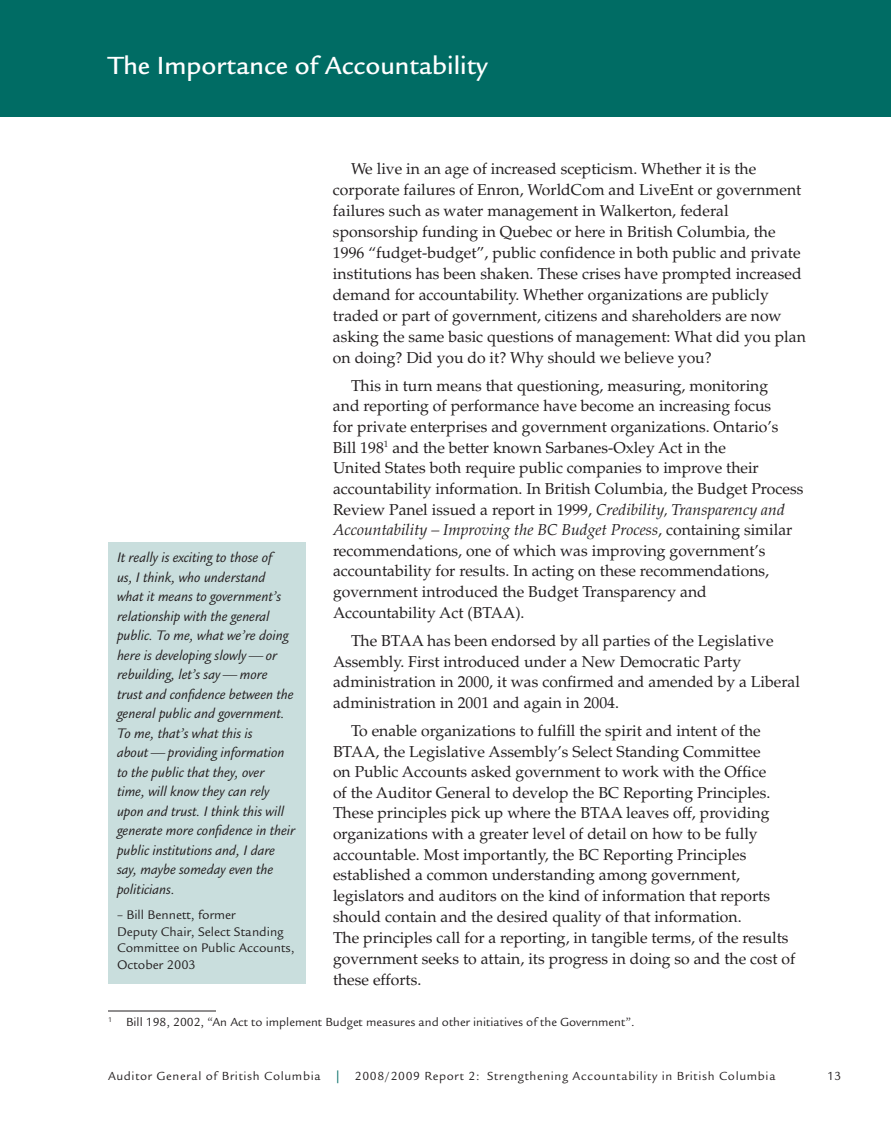
<style>
.page{position:relative;width:891px;height:1134px;background:#fff}
.page>*{position:absolute;margin:0;border:0;box-sizing:border-box;transform-origin:0 0}
.t1{font:500 27px "Legacy Sans";color:#fff}
.t2{font:15.75px/20.7px "Palatino";color:#231f20}
.t3{font:italic 15px/19.5px "Legacy Sans";color:#231f20}
.t4{font:13.5px/16.5px "Legacy Sans";color:#231f20}
.t5{font:12.75px "Legacy Sans";letter-spacing:.05em;color:#231f20}
.t6{font:12.75px "Legacy Sans";color:#231f20}
.s1{font-style:italic}
.s2{color:#006c64}
</style>
<div class="page">
<div style="left:0;top:0;width:891px;height:117px;background:#006c64"></div>
<hr style="left:108px;top:1011px;width:108px;height:1px;background:#231f20">
<div style="left:108px;top:542px;width:198px;height:442px;background:#c9dedd"></div>
<h1 class="t1" style="left:108px;top:50px;width:381px">The Importance of Accountability</h1>
<p class="t2" style="left:333px;top:158px;width:474px;text-indent:18px">We live in an age of increased scepticism. Whether it is the corporate failures of Enron, WorldCom and LiveEnt or government failures such as water management in Walkerton, federal sponsorship funding in Quebec or here in British Columbia, the 1996 “fudget-budget”, public confidence in both public and private institutions has been shaken. These crises have prompted increased demand for accountability. Whether organizations are publicly traded or part of government, citizens and shareholders are now asking the same basic questions of management: What did you plan on doing? Did you do it? Why should we believe you?</p>
<p class="t2" style="left:333px;top:375px;width:472px;text-indent:18px">This in turn means that questioning, measuring, monitoring<br>and reporting of performance have become an increasing focus<br>for private enterprises and government organizations. Ontario’s Bill 198<sup>1</sup> and the better known Sarbanes-Oxley Act in the<br>United States both require public companies to improve their accountability information. In British Columbia, the Budget Process Review Panel issued a report in 1999, <span class="s1">Credibility, Transparency and Accountability – Improving the BC Budget Process</span>, containing similar recommendations, one of which was improving government’s accountability for results. In acting on these recommendations, government introduced the Budget Transparency and Accountability Act (BTAA).</p>
<p class="t2" style="left:333px;top:630px;width:469px;text-indent:18px">The BTAA has been endorsed by all parties of the Legislative Assembly. First introduced under a New Democratic Party administration in 2000, it was confirmed and amended by a Liberal administration in 2001 and again in 2004.</p>
<p class="t2" style="left:333px;top:720px;width:464px;text-indent:18px">To enable organizations to fulfill the spirit and intent of the BTAA, the Legislative Assembly’s Select Standing Committee<br>on Public Accounts asked government to work with the Office<br>of the Auditor General to develop the BC Reporting Principles.<br>These principles pick up where the BTAA leaves off, providing organizations with a greater level of detail on how to be fully accountable. Most importantly, the BC Reporting Principles established a common understanding among government, legislators and auditors on the kind of information that reports should contain and the desired quality of that information.<br>The principles call for a reporting, in tangible terms, of the results government seeks to attain, its progress in doing so and the cost of these efforts.</p>
<p class="t6" style="left:108px;top:1015px;width:528px"><sup>1</sup> Bill 198, 2002, “An Act to implement Budget measures and other initiatives of the Government”.</p>
<p class="t3" style="left:117px;top:548px;width:180px">It really is exciting to those of<br>us, I think, who understand what it means to government’s relationship with the general public. To me, what we’re doing here is developing slowly—or rebuilding, let’s say—more trust and confidence between the general public and government.<br>To me, that’s what this is about—providing information to the public that they, over time, will know they can rely upon and trust. I think this will generate more confidence in their public institutions and, I dare say, maybe someday even the politicians.</p>
<p class="t4" style="left:117px;top:907px;width:179px">– Bill Bennett, former<br>Deputy Chair, Select Standing<br>Committee on Public Accounts,<br>October 2003</p>
<p class="t5" style="left:108px;top:1069px;width:669px">Auditor General of British Columbia <span class="s2">|</span> 2008/2009 Report 2: Strengthening Accountability in British Columbia</p>
<p class="t5" style="left:827px;top:1069px;width:16px">13</p>
</div>
